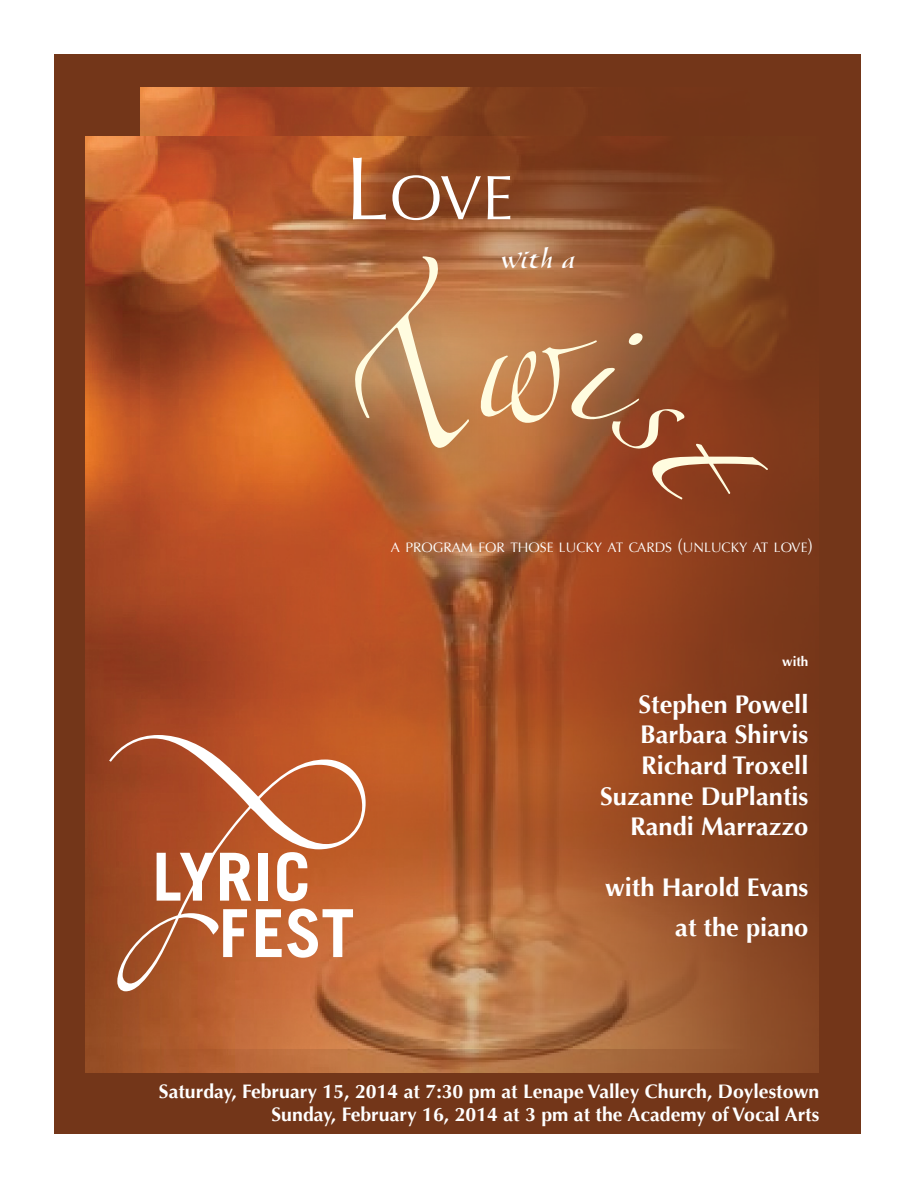
<style>
.page{position:relative;width:918px;height:1188px;background:#fff}
.page>*{position:absolute;margin:0;border:0;box-sizing:border-box;transform-origin:0 0}
.t1{font:63px "Optima";color:#fff}
.t2{font:30px "Gaze Normal";color:#fff}
.t3{font:700 25.5px/30.6px "Optima";color:#fff;text-align:right}
.t4{font:700 19.5px/23.4px "Optima";color:#fff;text-align:right}
.t5{font:13.65px "Optima";color:#fff}
.t6{font:700 13.5px "Optima";color:#fff}
.s1{font-size:90px}
.s2{font-size:19.5px}
</style>
<div class="page">
<div style="left:54px;top:54px;width:807px;height:1080px;background:#733619"></div>
<img style="left:141px;top:87px;width:444px;height:49px">
<img style="left:85px;top:136px;width:734px;height:936px">
<svg style="left:109px;top:735px;width:257px;height:256px;background:#c0704a"></svg>
<svg style="left:316px;top:252px;width:218px;height:219px;background:#b6794a"></svg>
<svg style="left:470px;top:317px;width:299px;height:206px;background:#9f572f"></svg>
<h1 class="t1" style="left:345px;top:175px;width:170px"><span class="s1">L</span>OVE</h1>
<h2 class="t2" style="left:500px;top:240px;width:77px">with a</h2>
<p class="t5" style="left:391px;top:542px;width:424px">A PROGRAM FOR THOSE LUCKY AT CARDS <span class="s2">(</span>UNLUCKY AT LOVE<span class="s2">)</span></p>
<p class="t6" style="left:782px;top:656px;width:28px">with</p>
<h3 class="t3" style="left:600px;top:691px;width:210px">Stephen Powell<br>Barbara Shirvis<br>Richard Troxell<br>Suzanne DuPlantis<br>Randi Marrazzo</h3>
<h3 class="t3" style="left:605px;top:870px;width:205px;line-height:39.6px">with Harold Evans at the piano</h3>
<p class="t4" style="left:159px;top:1082px;width:662px">Saturday, February 15, 2014 at 7:30 pm at Lenape Valley Church, Doylestown<br>Sunday, February 16, 2014 at 3 pm at the Academy of Vocal Arts</p>
</div>
